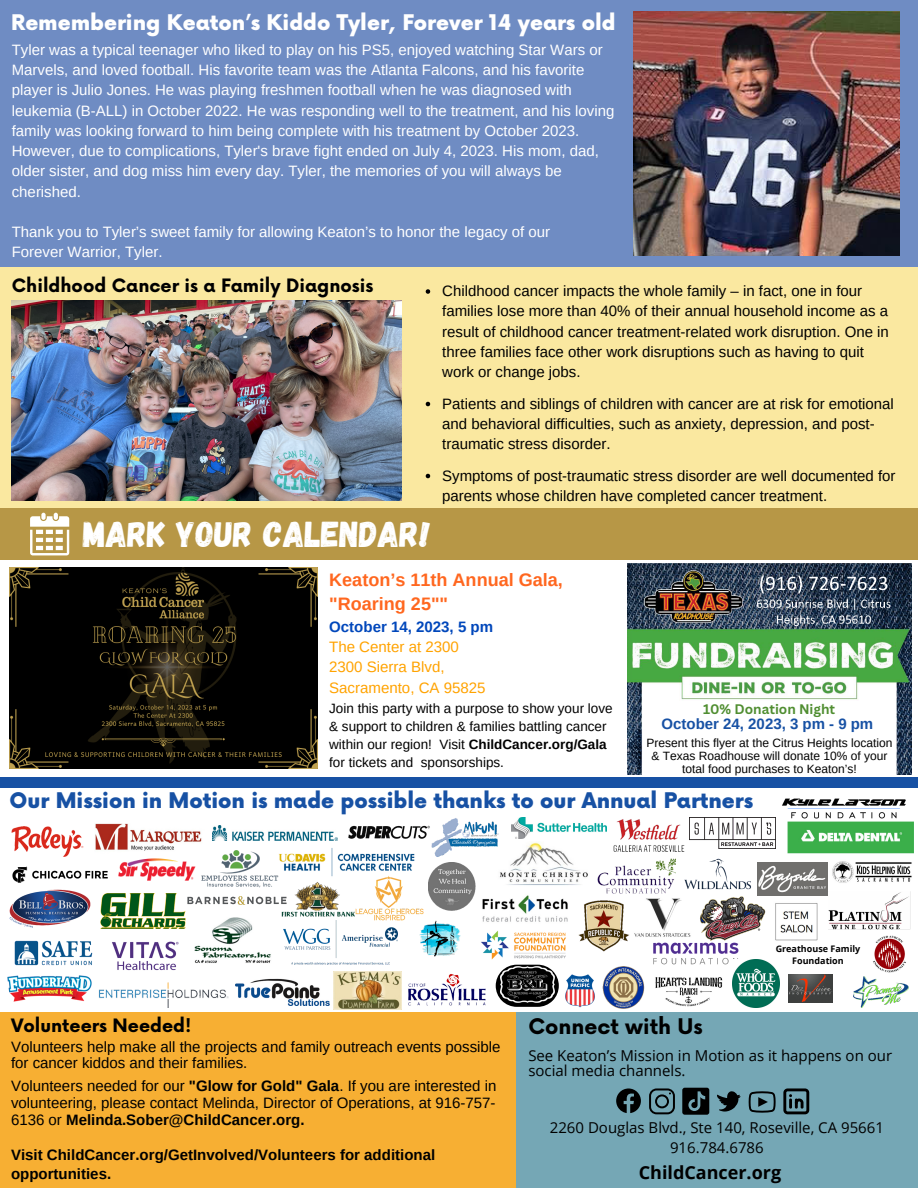
<style>
.page{position:relative;width:918px;height:1188px;background:#fff}
.page>*{position:absolute;margin:0;border:0;box-sizing:border-box;transform-origin:0 0}
.t1{font:36px "Gagalin";color:#fff}
.t2{font:900 21px "Now";color:#1751a4}
.t3{font:900 21px "Now";color:#fff}
.t4{font:700 21px "Now";color:#000}
.t5{font:700 18px "Now";color:#000}
.t6{font:700 18px/24.8px "Arimo";color:#ff671f}
.t7{font:700 18px "Open Sans";color:#000}
.t8{font:15px/20.2px "Arimo";color:#000}
.t9{font:15px/20.2px "Arimo";color:#fff}
.t10{font:15px/14.7px "Open Sans";color:#000}
.t11{font:700 15px/19.2px "Arimo";color:#000}
.t12{font:15px "Arimo";color:#ffa300}
.t13{font:700 15px "Arimo";color:#1751a4}
.t14{font:700 15px "Arimo";color:#0047bb}
.t15{font:13.5px/18px "Arimo";color:#000}
.t16{font:700 13.5px "Canva Sans";color:#508e31}
.t17{font:12px/13px "Arimo";color:#000;text-align:center}
.t18{font:700 9px "Open Sans";color:#000}
.s1{font-weight:700}
</style>
<div class="page">
<div style="left:0;top:1012px;width:918px;height:176px;background:#f7af33"></div>
<div style="left:516px;top:1012px;width:402px;height:176px;background:#75a7b5"></div>
<svg style="left:616px;top:1088px;width:25px;height:25px"></svg>
<svg style="left:649px;top:1088px;width:26px;height:26px"></svg>
<svg style="left:717px;top:1091px;width:24px;height:21px"></svg>
<svg style="left:749px;top:1091px;width:27px;height:22px"></svg>
<img style="left:11px;top:826px;width:72px;height:30px">
<img style="left:95px;top:823px;width:107px;height:28px">
<img style="left:213px;top:826px;width:125px;height:15px">
<img style="left:349px;top:825px;width:73px;height:14px">
<img style="left:512px;top:817px;width:94px;height:22px">
<img style="left:408px;top:974px;width:78px;height:32px">
<img style="left:9px;top:889px;width:81px;height:39px">
<img style="left:7px;top:976px;width:84px;height:26px">
<img style="left:118px;top:858px;width:78px;height:23px">
<img style="left:278px;top:848px;width:137px;height:29px">
<img style="left:12px;top:866px;width:96px;height:17px">
<img style="left:873px;top:935px;width:33px;height:38px">
<img style="left:832px;top:861px;width:80px;height:22px">
<img style="left:853px;top:977px;width:56px;height:30px">
<img style="left:420px;top:920px;width:40px;height:37px">
<img style="left:789px;top:974px;width:44px;height:29px">
<img style="left:194px;top:917px;width:77px;height:47px">
<img style="left:281px;top:882px;width:74px;height:35px">
<img style="left:482px;top:895px;width:86px;height:27px">
<img style="left:481px;top:930px;width:85px;height:29px">
<img style="left:597px;top:858px;width:79px;height:36px">
<img style="left:355px;top:876px;width:69px;height:45px">
<img style="left:500px;top:842px;width:88px;height:43px">
<img style="left:613px;top:819px;width:72px;height:33px">
<img style="left:14px;top:940px;width:79px;height:26px">
<img style="left:422px;top:818px;width:86px;height:39px">
<img style="left:284px;top:921px;width:113px;height:44px">
<img style="left:201px;top:850px;width:77px;height:35px">
<img style="left:684px;top:858px;width:67px;height:32px">
<img style="left:602px;top:966px;width:43px;height:43px">
<img style="left:653px;top:943px;width:85px;height:22px">
<img style="left:757px;top:863px;width:70px;height:32px">
<img style="left:634px;top:898px;width:57px;height:39px">
<img style="left:700px;top:896px;width:65px;height:44px">
<img style="left:578px;top:900px;width:51px;height:52px">
<img style="left:100px;top:893px;width:86px;height:35px">
<img style="left:99px;top:982px;width:130px;height:25px">
<img style="left:334px;top:972px;width:67px;height:37px">
<img style="left:565px;top:974px;width:30px;height:34px">
<img style="left:655px;top:977px;width:68px;height:30px">
<svg style="left:496px;top:965px;width:63px;height:42px"></svg>
<img style="left:500px;top:967px;width:54px;height:36px">
<img style="left:782px;top:798px;width:132px;height:28px">
<img style="left:689px;top:817px;width:87px;height:32px">
<img style="left:112px;top:942px;width:66px;height:29px">
<img style="left:429px;top:863px;width:47px;height:47px">
<img style="left:732px;top:960px;width:48px;height:47px">
<svg style="left:682px;top:1088px;width:27px;height:27px"></svg>
<svg style="left:783px;top:1088px;width:26px;height:26px"></svg>
<img style="left:187px;top:885px;width:99px;height:27px">
<img style="left:788px;top:822px;width:126px;height:31px">
<img style="left:825px;top:891px;width:86px;height:39px">
<img style="left:775px;top:903px;width:43px;height:38px">
<img style="left:236px;top:978px;width:93px;height:27px">
<div style="left:0;top:777px;width:918px;height:10px;background:#1751a4"></div>
<div style="left:0;top:1px;width:918px;height:507px;background:#fae8a0"></div>
<div style="left:0;top:0;width:918px;height:267px;background:#6f8cc3"></div>
<img style="left:634px;top:12px;width:265px;height:244px">
<div style="left:0;top:508px;width:918px;height:51px;background:#b79746"></div>
<svg style="left:30px;top:513px;width:39px;height:42px"></svg>
<img style="left:10px;top:568px;width:308px;height:200px">
<img style="left:12px;top:300px;width:389px;height:200px">
<img style="left:627px;top:564px;width:285px;height:210px">
<svg style="left:426px;top:289px;width:4px;height:5px"></svg>
<svg style="left:426px;top:402px;width:4px;height:4px"></svg>
<svg style="left:426px;top:474px;width:4px;height:4px"></svg>
<p class="t3" style="left:11px;top:11px;width:606px">Remembering Keaton’s Kiddo Tyler, Forever 14 years old</p>
<p class="t9" style="left:12px;top:40px;width:604px">Tyler was a typical teenager who liked to play on his PS5, enjoyed watching Star Wars or Marvels, and loved football. His favorite team was the Atlanta Falcons, and his favorite player is Julio Jones. He was playing freshmen football when he was diagnosed with leukemia (B-ALL) in October 2022. He was responding well to the treatment, and his loving family was looking forward to him being complete with his treatment by October 2023.<br>However, due to complications, Tyler's brave fight ended on July 4, 2023. His mom, dad, older sister, and dog miss him every day. Tyler, the memories of you will always be cherished.</p>
<p class="t9" style="left:12px;top:222px;width:540px">Thank you to Tyler’s sweet family for allowing Keaton’s to honor the legacy of our</p>
<p class="t9" style="left:12px;top:242px;width:152px">Forever Warrior, Tyler.</p>
<p class="t5" style="left:12px;top:276px;width:363px">Childhood Cancer is a Family Diagnosis</p>
<p class="t1" style="left:83px;top:511px;width:349px">MARK YOUR CALENDAR!</p>
<p class="t8" style="left:442px;top:281px;width:448px">Childhood cancer impacts the whole family – in fact, one in four families lose more than 40% of their annual household income as a result of childhood cancer treatment-related work disruption. One in three families face other work disruptions such as having to quit work or change jobs.</p>
<p class="t8" style="left:442px;top:393px;width:453px">Patients and siblings of children with cancer are at risk for emotional and behavioral difficulties, such as anxiety, depression, and post&shy;traumatic stress disorder.</p>
<p class="t8" style="left:442px;top:465px;width:455px">Symptoms of post-traumatic stress disorder are well documented for parents whose children have completed cancer treatment.</p>
<p class="t6" style="left:329px;top:567px;width:235px">Keaton’s 11th Annual Gala, "Roaring 25""</p>
<p class="t14" style="left:329px;top:618px;width:165px">October 14, 2023, 5 pm</p>
<p class="t12" style="left:329px;top:639px;width:131px">The Center at 2300</p>
<p class="t12" style="left:329px;top:659px;width:117px">2300 Sierra Blvd,</p>
<p class="t12" style="left:329px;top:679px;width:158px">Sacramento, CA 95825</p>
<p class="t15" style="left:329px;top:699px;width:285px">Join this party with a purpose to show your love &amp; support to children &amp; families battling cancer within our region! Visit <span class="s1">ChildCancer.org/Gala </span>for tickets and sponsorships.</p>
<p class="t16" style="left:703px;top:700px;width:134px">10% Donation Night</p>
<p class="t17" style="left:647px;top:737px;width:247px">Present this flyer at the Citrus Heights location &amp; Texas Roadhouse will donate 10% of your total food purchases to Keaton’s!</p>
<p class="t13" style="left:662px;top:716px;width:213px">October 24, 2023, 3 pm - 9 pm</p>
<p class="t2" style="left:10px;top:789px;width:745px">Our Mission in Motion is made possible thanks to our Annual Partners</p>
<p class="t18" style="left:776px;top:943px;width:86px">Greathouse Family</p>
<p class="t18" style="left:792px;top:955px;width:53px">Foundation</p>
<p class="t5" style="left:11px;top:1016px;width:182px">Volunteers Needed!</p>
<p class="t8" style="left:11px;top:1039px;width:491px;line-height:15.8px">Volunteers help make all the projects and family outreach events possible for cancer kiddos and their families.</p>
<p class="t8" style="left:11px;top:1078px;width:487px;line-height:16.8px;text-align:justify">Volunteers needed for our <span class="s1">"Glow for Gold" Gala</span>. If you are interested in volunteering, please contact Melinda, Director of Operations, at 916-757- 6136 or <span class="s1">Melinda.Sober@ChildCancer.org.</span></p>
<p class="t11" style="left:11px;top:1145px;width:426px">Visit ChildCancer.org/GetInvolved/Volunteers for additional opportunities.</p>
<p class="t4" style="left:528px;top:1015px;width:176px">Connect with Us</p>
<p class="t10" style="left:528px;top:1048px;width:365px">See Keaton’s Mission in Motion as it happens on our social media channels.</p>
<p class="t10" style="left:550px;top:1119px;width:336px">2260 Douglas Blvd., Ste 140, Roseville, CA 95661</p>
<p class="t10" style="left:670px;top:1140px;width:95px">916.784.6786</p>
<p class="t7" style="left:639px;top:1160px;width:144px">ChildCancer.org</p>
</div>
